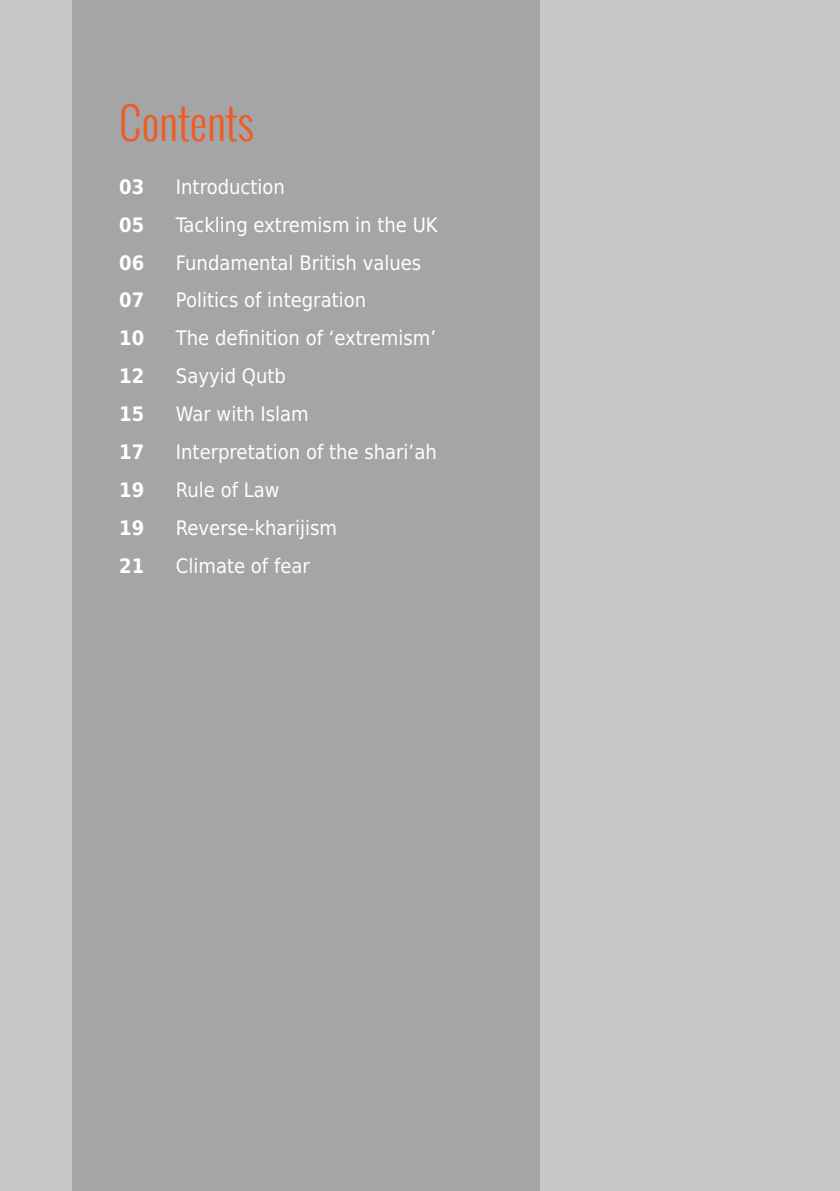
<style>
.page{position:relative;width:840px;height:1191px;background:#fff}
.page>*{position:absolute;margin:0;border:0;box-sizing:border-box;transform-origin:0 0}
.t1{font:300 44px "Oswald";color:#f15a25}
.t2{font:20px "DejaVu Sans Condensed";color:#fff}
.t3{font:700 20px "DejaVu Sans Condensed";color:#fff}
</style>
<div class="page">
<div style="left:0;top:0;width:839px;height:1191px;background:#c8c8c9"></div>
<div style="left:72px;top:0;width:467px;height:1191px;background:#a4a5a6"></div>
<h1 class="t1" style="left:119px;top:90px;width:136px">Contents</h1>
<p class="t3" style="left:119px;top:170px;width:27px">03</p>
<p class="t2" style="left:176px;top:170px;width:110px">Introduction</p>
<p class="t3" style="left:119px;top:208px;width:27px">05</p>
<p class="t2" style="left:176px;top:208px;width:263px">Tackling extremism in the UK</p>
<p class="t3" style="left:119px;top:246px;width:27px">06</p>
<p class="t2" style="left:176px;top:246px;width:247px">Fundamental British values</p>
<p class="t3" style="left:119px;top:284px;width:27px">07</p>
<p class="t2" style="left:176px;top:284px;width:192px">Politics of integration</p>
<p class="t3" style="left:119px;top:322px;width:27px">10</p>
<p class="t2" style="left:176px;top:322px;width:261px">The definition of ‘extremism’</p>
<p class="t3" style="left:119px;top:360px;width:27px">12</p>
<p class="t2" style="left:176px;top:360px;width:111px">Sayyid Qutb</p>
<p class="t3" style="left:119px;top:397px;width:27px">15</p>
<p class="t2" style="left:176px;top:398px;width:134px">War with Islam</p>
<p class="t3" style="left:119px;top:435px;width:27px">17</p>
<p class="t2" style="left:176px;top:435px;width:262px">Interpretation of the shari’ah</p>
<p class="t3" style="left:119px;top:473px;width:27px">19</p>
<p class="t2" style="left:176px;top:473px;width:105px">Rule of Law</p>
<p class="t3" style="left:119px;top:511px;width:27px">19</p>
<p class="t2" style="left:176px;top:511px;width:162px">Reverse-kharijism</p>
<p class="t3" style="left:119px;top:549px;width:27px">21</p>
<p class="t2" style="left:176px;top:549px;width:135px">Climate of fear</p>
</div>
